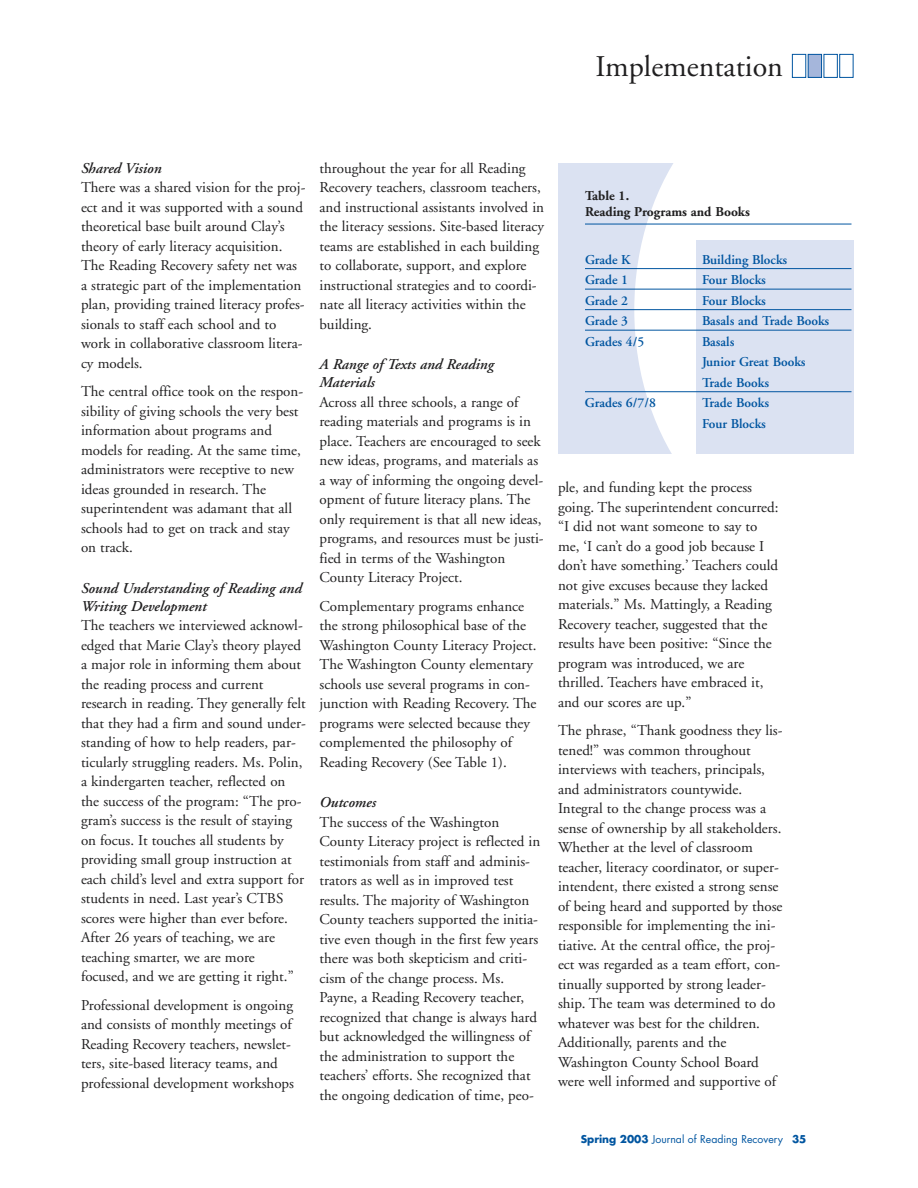
<style>
.page{position:relative;width:918px;height:1188px;background:#fff}
.page>*{position:absolute;margin:0;border:0;box-sizing:border-box;transform-origin:0 0}
.t1{font:30px "Adobe Garamond";color:#201f20}
.t2{font:15px/19.5px "Adobe Garamond";color:#201f20}
.t3{font:italic 600 15px/18px "Adobe Garamond";color:#201f20}
.t4{font:600 13.5px/20.5px "Adobe Garamond";color:#0055a0}
.t5{font:700 13.5px/16.5px "Adobe Garamond";color:#201f20}
.t6{font:10.5px "Futura";color:#0055a0}
.s1{font-weight:700}
</style>
<div class="page">
<div style="left:558px;top:164px;width:135px;height:290px;background:#dbe2f2"></div>
<svg style="left:634px;top:70px;width:220px;height:384px"></svg>
<div style="left:696px;top:240px;width:157px;height:214px;background:#dbe2f2"></div>
<hr style="left:585px;top:224px;width:267px;height:1px;background:#0055a0">
<hr style="left:585px;top:268px;width:267px;height:1px;background:#0055a0">
<hr style="left:585px;top:289px;width:267px;height:1px;background:#0055a0">
<hr style="left:585px;top:309px;width:267px;height:1px;background:#0055a0">
<hr style="left:585px;top:330px;width:267px;height:1px;background:#0055a0">
<hr style="left:585px;top:391px;width:267px;height:1px;background:#0055a0">
<div style="left:792px;top:54px;width:14px;height:24px;border:1px solid #0055a0"></div>
<svg style="left:807px;top:54px;width:47px;height:24px"></svg>
<h1 class="t1" style="left:595px;top:54px;width:189px">Implementation</h1>
<p class="t3" style="left:81px;top:160px;width:82px">Shared Vision</p>
<p class="t2" style="left:81px;top:179px;width:226px">There was a shared vision for the proj&shy;ect and it was supported with a sound theoretical base built around Clay’s theory of early literacy acquisition.<br>The Reading Recovery safety net was a strategic part of the implementation plan, providing trained literacy profes&shy;sionals to staff each school and to work in collaborative classroom litera&shy;cy models.</p>
<p class="t2" style="left:81px;top:383px;width:224px">The central office took on the respon&shy;sibility of giving schools the very best information about programs and models for reading. At the same time, administrators were receptive to new ideas grounded in research. The superintendent was adamant that all schools had to get on track and stay on track.</p>
<p class="t3" style="left:81px;top:580px;width:222px">Sound Understanding of Reading and<br>Writing Development</p>
<p class="t2" style="left:81px;top:617px;width:226px">The teachers we interviewed acknowl&shy;edged that Marie Clay’s theory played a major role in informing them about the reading process and current research in reading. They generally felt that they had a firm and sound under&shy;standing of how to help readers, par&shy;ticularly struggling readers. Ms. Polin, a kindergarten teacher, reflected on the success of the program: “The pro&shy;gram’s success is the result of staying on focus. It touches all students by providing small group instruction at each child’s level and extra support for students in need. Last year’s CTBS scores were higher than ever before.<br>After 26 years of teaching, we are teaching smarter, we are more focused, and we are getting it right.”</p>
<p class="t2" style="left:81px;top:997px;width:215px">Professional development is ongoing and consists of monthly meetings of Reading Recovery teachers, newslet&shy;ters, site-based literacy teams, and professional development workshops</p>
<p class="t2" style="left:320px;top:160px;width:226px">throughout the year for all Reading Recovery teachers, classroom teachers, and instructional assistants involved in the literacy sessions. Site-based literacy teams are established in each building to collaborate, support, and explore instructional strategies and to coordi&shy;nate all literacy activities within the building.</p>
<p class="t3" style="left:320px;top:357px;width:176px">A Range of Texts and Reading<br>Materials</p>
<p class="t2" style="left:320px;top:394px;width:226px">Across all three schools, a range of reading materials and programs is in place. Teachers are encouraged to seek new ideas, programs, and materials as a way of informing the ongoing devel&shy;opment of future literacy plans. The only requirement is that all new ideas, programs, and resources must be justi&shy;fied in terms of the Washington County Literacy Project.</p>
<p class="t2" style="left:320px;top:598px;width:219px">Complementary programs enhance the strong philosophical base of the Washington County Literacy Project.<br>The Washington County elementary schools use several programs in con&shy;junction with Reading Recovery. The programs were selected because they complemented the philosophy of Reading Recovery (See Table 1).</p>
<p class="t3" style="left:320px;top:795px;width:58px">Outcomes</p>
<p class="t2" style="left:320px;top:814px;width:222px">The success of the Washington County Literacy project is reflected in testimonials from staff and adminis&shy;trators as well as in improved test results. The majority of Washington County teachers supported the initia&shy;tive even though in the first few years there was both skepticism and criti&shy;cism of the change process. Ms.<br>Payne, a Reading Recovery teacher, recognized that change is always hard but acknowledged the willingness of the administration to support the teachers’ efforts. She recognized that the ongoing dedication of time, peo-</p>
<p class="t5" style="left:585px;top:189px;width:167px">Table 1.<br>Reading Programs and Books</p>
<p class="t4" style="left:585px;top:250px;width:47px">Grade K</p>
<p class="t4" style="left:702px;top:250px;width:87px">Building Blocks</p>
<p class="t4" style="left:585px;top:271px;width:45px">Grade 1</p>
<p class="t4" style="left:702px;top:271px;width:65px">Four Blocks</p>
<p class="t4" style="left:585px;top:291px;width:45px">Grade 2</p>
<p class="t4" style="left:702px;top:291px;width:65px">Four Blocks</p>
<p class="t4" style="left:585px;top:312px;width:45px">Grade 3</p>
<p class="t4" style="left:702px;top:312px;width:129px">Basals and Trade Books</p>
<p class="t4" style="left:585px;top:332px;width:61px">Grades 4/5</p>
<p class="t4" style="left:702px;top:332px;width:105px">Basals<br>Junior Great Books<br>Trade Books</p>
<p class="t4" style="left:585px;top:394px;width:73px">Grades 6/7/8</p>
<p class="t4" style="left:702px;top:394px;width:69px">Trade Books<br>Four Blocks</p>
<p class="t2" style="left:558px;top:479px;width:222px">ple, and funding kept the process going. The superintendent concurred: “I did not want someone to say to me, ‘I can’t do a good job because I don’t have something.’ Teachers could not give excuses because they lacked materials.” Ms. Mattingly, a Reading Recovery teacher, suggested that the results have been positive: “Since the program was introduced, we are thrilled. Teachers have embraced it, and our scores are up.”</p>
<p class="t2" style="left:558px;top:722px;width:226px">The phrase, “Thank goodness they lis&shy;tened!” was common throughout interviews with teachers, principals, and administrators countywide.<br>Integral to the change process was a sense of ownership by all stakeholders.<br>Whether at the level of classroom teacher, literacy coordinator, or super&shy;intendent, there existed a strong sense of being heard and supported by those responsible for implementing the ini&shy;tiative. At the central office, the proj&shy;ect was regarded as a team effort, con&shy;tinually supported by strong leader&shy;ship. The team was determined to do whatever was best for the children.<br>Additionally, parents and the Washington County School Board were well informed and supportive of</p>
<p class="t6" style="left:581px;top:1134px;width:227px"><span class="s1">Spring 2003</span> Journal of Reading Recovery <span class="s1">35</span></p>
</div>
